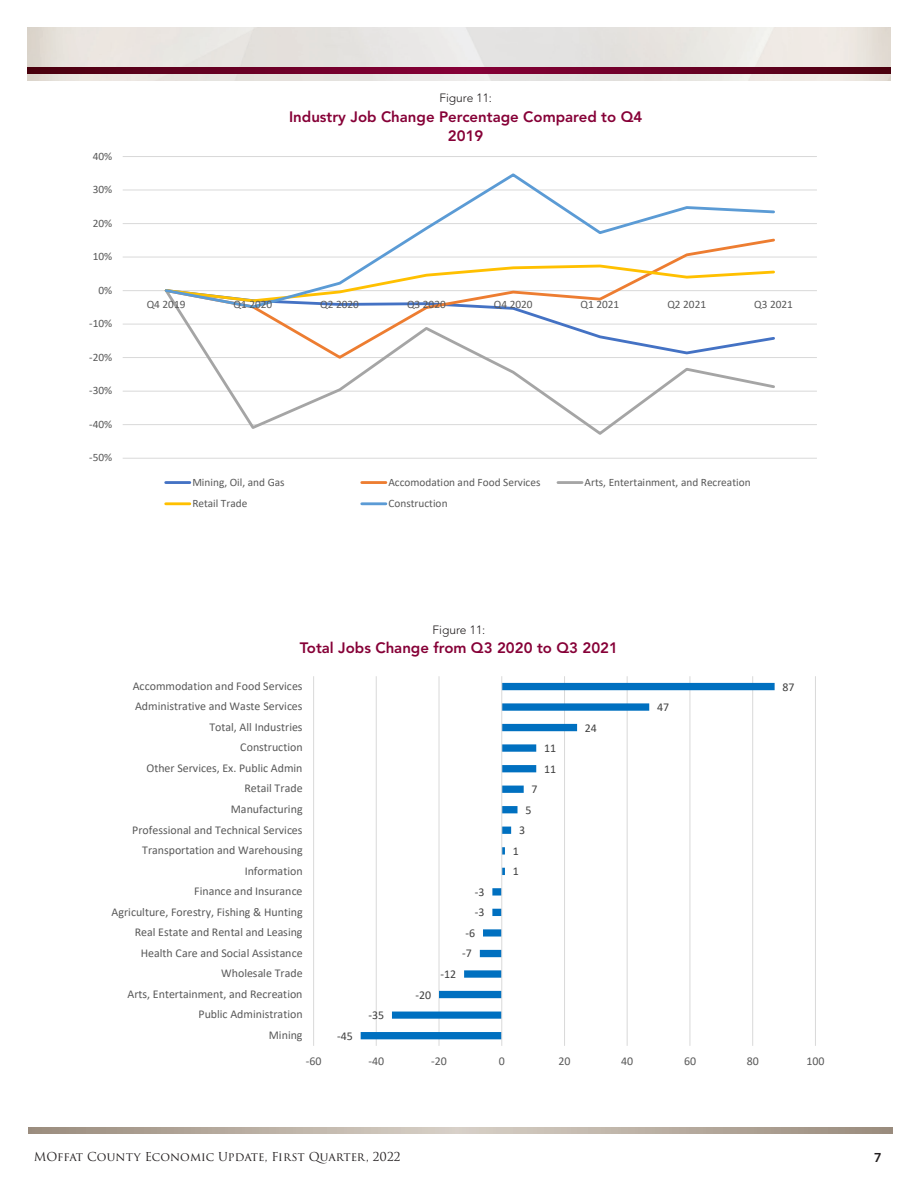
<style>
.page{position:relative;width:918px;height:1188px;background:#fff}
.page>*{position:absolute;margin:0;border:0;box-sizing:border-box;transform-origin:0 0}
.t1{font:800 15px/19.5px "Avenir";color:#860037;text-align:center}
.t2{font:800 12.75px "Avenir";color:#231f20}
.t3{font:12px "Trajan Pro 3";color:#231f20}
.t4{font:300 12px "Avenir";color:#231f20}
.t5{font:11.85px/20.5px "Calibri";color:#595959;text-align:right}
.t6{font:11.85px/20.5px "Calibri";color:#404040}
.t7{font:11.25px "Calibri";color:#595959}
</style>
<div class="page">
<img style="left:27px;top:27px;width:864px;height:54px">
<svg style="left:27px;top:68px;width:864px;height:6px;background:#680023"></svg>
<svg style="left:28px;top:1128px;width:864px;height:6px;background:#b8ada1"></svg>
<hr style="left:313px;top:676px;width:1px;height:370px;background:#d9d9d9">
<hr style="left:376px;top:676px;width:1px;height:370px;background:#d9d9d9">
<hr style="left:439px;top:676px;width:1px;height:370px;background:#d9d9d9">
<hr style="left:564px;top:676px;width:1px;height:370px;background:#d9d9d9">
<hr style="left:627px;top:676px;width:1px;height:370px;background:#d9d9d9">
<hr style="left:689px;top:676px;width:1px;height:370px;background:#d9d9d9">
<hr style="left:752px;top:676px;width:1px;height:370px;background:#d9d9d9">
<hr style="left:815px;top:676px;width:1px;height:370px;background:#d9d9d9">
<svg style="left:361px;top:683px;width:414px;height:356px"></svg>
<hr style="left:501px;top:676px;width:1px;height:370px;background:#d9d9d9">
<hr style="left:123px;top:458px;width:694px;height:1px;background:#d9d9d9">
<hr style="left:123px;top:424px;width:694px;height:1px;background:#d9d9d9">
<hr style="left:123px;top:391px;width:694px;height:1px;background:#d9d9d9">
<hr style="left:123px;top:357px;width:694px;height:1px;background:#d9d9d9">
<hr style="left:123px;top:324px;width:694px;height:1px;background:#d9d9d9">
<hr style="left:123px;top:257px;width:694px;height:1px;background:#d9d9d9">
<hr style="left:123px;top:223px;width:694px;height:1px;background:#d9d9d9">
<hr style="left:123px;top:190px;width:694px;height:1px;background:#d9d9d9">
<hr style="left:123px;top:156px;width:694px;height:1px;background:#d9d9d9">
<hr style="left:123px;top:290px;width:694px;height:1px;background:#d9d9d9">
<svg style="left:162px;top:323px;width:615px;height:112px"></svg>
<svg style="left:163px;top:310px;width:614px;height:46px"></svg>
<svg style="left:163px;top:173px;width:614px;height:137px"></svg>
<hr style="left:166px;top:481px;width:24px;height:3px;background:#4472c4">
<hr style="left:362px;top:481px;width:24px;height:3px;background:#ed7d31">
<hr style="left:558px;top:481px;width:24px;height:3px;background:#a5a5a5">
<hr style="left:166px;top:502px;width:24px;height:3px;background:#ffc000">
<hr style="left:362px;top:502px;width:24px;height:3px;background:#5b9bd5">
<p class="t7" style="left:93px;top:148px;width:21px">40%</p>
<p class="t7" style="left:93px;top:182px;width:21px">30%</p>
<p class="t7" style="left:93px;top:215px;width:21px">20%</p>
<p class="t7" style="left:93px;top:249px;width:21px">10%</p>
<p class="t7" style="left:98px;top:282px;width:15px">0%</p>
<p class="t7" style="left:89px;top:316px;width:25px">-10%</p>
<p class="t7" style="left:89px;top:349px;width:25px">-20%</p>
<p class="t7" style="left:89px;top:383px;width:25px">-30%</p>
<p class="t7" style="left:89px;top:416px;width:25px">-40%</p>
<p class="t7" style="left:89px;top:450px;width:25px">-50%</p>
<p class="t4" style="left:439px;top:91px;width:54px">Figure 11:</p>
<p class="t1" style="left:289px;top:107px;width:355px">Industry Job Change Percentage Compared to Q4<br>2019</p>
<p class="t7" style="left:147px;top:297px;width:40px">Q4 2019</p>
<p class="t7" style="left:234px;top:297px;width:40px">Q1 2020</p>
<p class="t7" style="left:320px;top:297px;width:40px">Q2 2020</p>
<p class="t7" style="left:407px;top:297px;width:40px">Q3 2020</p>
<p class="t7" style="left:494px;top:297px;width:40px">Q4 2020</p>
<p class="t7" style="left:581px;top:297px;width:40px">Q1 2021</p>
<p class="t7" style="left:667px;top:297px;width:40px">Q2 2021</p>
<p class="t7" style="left:754px;top:297px;width:40px">Q3 2021</p>
<p class="t7" style="left:192px;top:474px;width:94px">Mining, Oil, and Gas</p>
<p class="t7" style="left:388px;top:474px;width:153px">Accomodation and Food Services</p>
<p class="t7" style="left:585px;top:474px;width:167px">Arts, Entertainment, and Recreation</p>
<p class="t7" style="left:192px;top:495px;width:57px">Retail Trade</p>
<p class="t7" style="left:388px;top:495px;width:61px">Construction</p>
<p class="t4" style="left:433px;top:623px;width:54px">Figure 11:</p>
<p class="t1" style="left:300px;top:638px;width:320px">Total Jobs Change from Q3 2020 to Q3 2021</p>
<p class="t5" style="left:112px;top:675px;width:193px">Accommodation and Food Services<br>Administrative and Waste Services<br>Total, All Industries<br>Construction<br>Other Services, Ex. Public Admin<br>Retail Trade<br>Manufacturing<br>Professional and Technical Services<br>Transportation and Warehousing<br>Information<br>Finance and Insurance<br>Agriculture, Forestry, Fishing &amp; Hunting<br>Real Estate and Rental and Leasing<br>Health Care and Social Assistance<br>Wholesale Trade<br>Arts, Entertainment, and Recreation<br>Public Administration<br>Mining</p>
<p class="t6" style="left:337px;top:1025px;width:17px">-45</p>
<p class="t6" style="left:368px;top:1005px;width:17px">-35</p>
<p class="t6" style="left:415px;top:984px;width:17px">-20</p>
<p class="t6" style="left:475px;top:881px;width:11px">-3</p>
<p class="t6" style="left:475px;top:902px;width:11px">-3</p>
<p class="t6" style="left:465px;top:922px;width:11px">-6</p>
<p class="t6" style="left:462px;top:943px;width:11px">-7</p>
<p class="t6" style="left:441px;top:964px;width:17px">-12</p>
<p class="t6" style="left:532px;top:779px;width:8px">7</p>
<p class="t6" style="left:525px;top:799px;width:8px">5</p>
<p class="t6" style="left:519px;top:820px;width:8px">3</p>
<p class="t6" style="left:513px;top:840px;width:8px">1<br>1</p>
<p class="t6" style="left:544px;top:738px;width:14px">11<br>11</p>
<p class="t6" style="left:585px;top:717px;width:14px">24</p>
<p class="t6" style="left:657px;top:697px;width:14px">47</p>
<p class="t6" style="left:783px;top:676px;width:14px">87</p>
<p class="t5" style="left:306px;top:1050px;width:17px">-60</p>
<p class="t5" style="left:369px;top:1050px;width:17px">-40</p>
<p class="t5" style="left:431px;top:1050px;width:17px">-20</p>
<p class="t5" style="left:499px;top:1050px;width:8px">0</p>
<p class="t5" style="left:559px;top:1050px;width:14px">20</p>
<p class="t5" style="left:621px;top:1050px;width:14px">40</p>
<p class="t5" style="left:684px;top:1050px;width:14px">60</p>
<p class="t5" style="left:747px;top:1050px;width:14px">80</p>
<p class="t5" style="left:806px;top:1050px;width:20px">100</p>
<p class="t3" style="left:34px;top:1148px;width:369px">MOffat County Economic Update, First Quarter, 2022</p>
<p class="t2" style="left:874px;top:1150px;width:9px">7</p>
</div>
